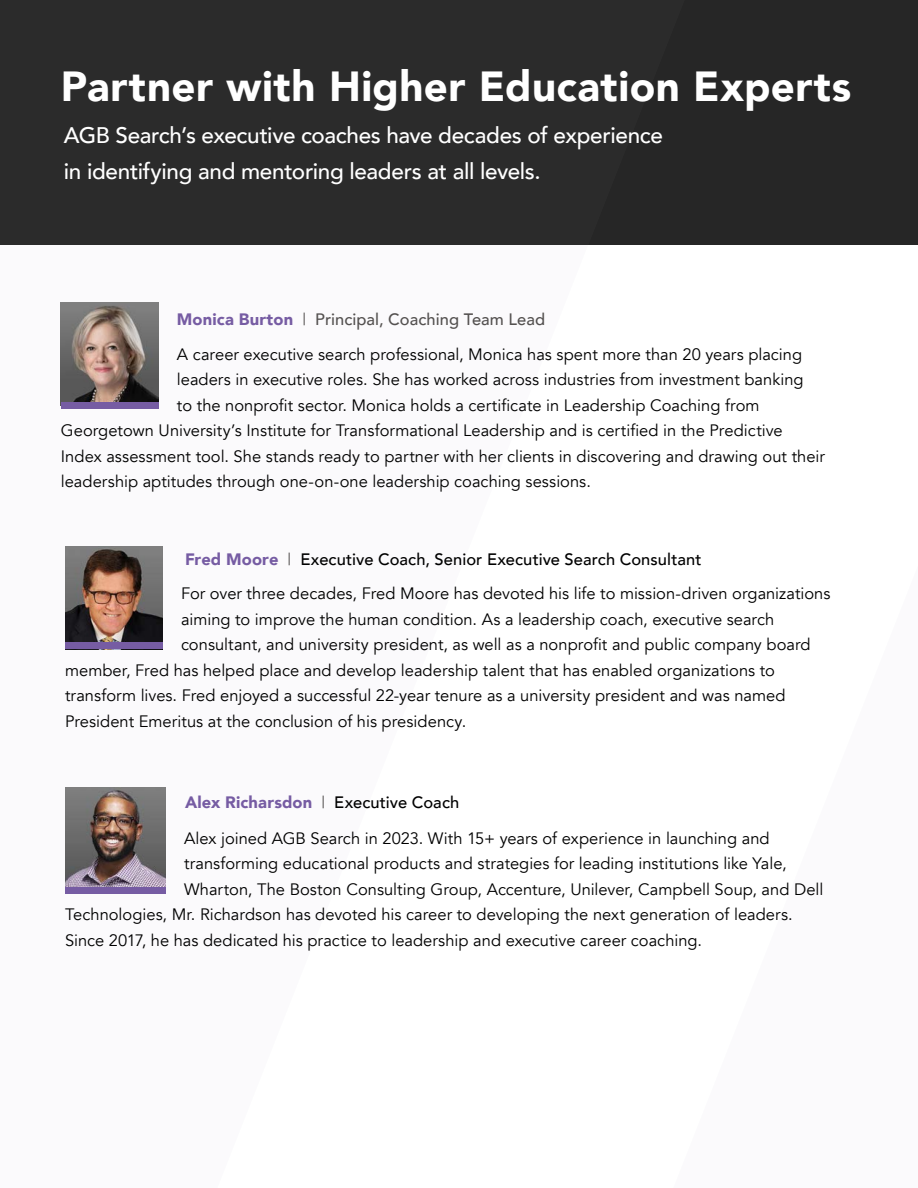
<style>
.page{position:relative;width:918px;height:1188px;background:#fff}
.page>*{position:absolute;margin:0;border:0;box-sizing:border-box;transform-origin:0 0}
.H2_Avenir_24{font:900 42px "Avenir";letter-spacing:.01em;color:#fff}
.intro_14_roman{font:500 22.5px/36px "Avenir";letter-spacing:-.015em;color:#fff}
.intro_14_roman-2{font:16.5px/25.5px "Avenir";color:#000}
.intro_14_roman-3{font:500 16.5px "Avenir";letter-spacing:.005em;color:#000}
.intro_14_roman-4{font:500 16.5px "Avenir";letter-spacing:.005em;color:#545150}
.intro_14_roman-5{font:900 16.5px "Avenir";letter-spacing:.01em;color:#765ca3}
.s1{font-weight:900;color:#765ca3}
.s2{font-weight:400}
.s3{font-weight:400;color:#545150}
.s4{font-weight:500;color:#000}
</style>
<div class="page">
<div style="left:0;top:0;width:918px;height:244px;background:#262626"></div>
<img style="left:65px;top:546px;width:98px;height:97px">
<div style="left:65px;top:643px;width:98px;height:6px;background:#765ca3"></div>
<img style="left:65px;top:787px;width:101px;height:100px">
<div style="left:65px;top:887px;width:101px;height:7px;background:#765ca3"></div>
<img style="left:61px;top:302px;width:97px;height:100px">
<div style="left:61px;top:402px;width:98px;height:7px;background:#765ca3"></div>
<p class="H2_Avenir_24" style="left:61px;top:50px;width:792px">Partner with Higher Education Experts</p>
<p class="intro_14_roman" style="left:64px;top:116px;width:600px">AGB Search’s executive coaches have decades of experience in identifying and mentoring leaders at all levels.</p>
<p class="intro_14_roman-4" style="left:177px;top:305px;width:370px"><span class="s1">Monica Burton</span> <span class="s2">|</span> Principal, Coaching Team Lead</p>
<p class="intro_14_roman-2" style="left:177px;top:342px;width:627px">A career executive search professional, Monica has spent more than 20 years placing</p>
<p class="intro_14_roman-2" style="left:177px;top:367px;width:628px">leaders in executive roles. She has worked across industries from investment banking</p>
<p class="intro_14_roman-2" style="left:177px;top:393px;width:584px">to the nonprofit sector. Monica holds a certificate in Leadership Coaching from</p>
<p class="intro_14_roman-2" style="left:61px;top:418px;width:766px">Georgetown University’s Institute for Transformational Leadership and is certified in the Predictive<br>Index assessment tool. She stands ready to partner with her clients in discovering and drawing out their leadership aptitudes through one-on-one leadership coaching sessions.</p>
<p class="intro_14_roman-3" style="left:185px;top:545px;width:518px"><span class="s1">Fred Moore</span> <span class="s3">|</span> Executive Coach, Senior Executive Search Consultant</p>
<p class="intro_14_roman-2" style="left:181px;top:581px;width:651px">For over three decades, Fred Moore has devoted his life to mission-driven organizations</p>
<p class="intro_14_roman-2" style="left:181px;top:607px;width:595px">aiming to improve the human condition. As a leadership coach, executive search</p>
<p class="intro_14_roman-2" style="left:181px;top:632px;width:631px">consultant, and university president, as well as a nonprofit and public company board</p>
<p class="intro_14_roman-2" style="left:65px;top:658px;width:712px">member, Fred has helped place and develop leadership talent that has enabled organizations to</p>
<p class="intro_14_roman-2" style="left:65px;top:683px;width:722px">transform lives. Fred enjoyed a successful 22-year tenure as a university president and was named</p>
<p class="intro_14_roman-2" style="left:65px;top:709px;width:403px">President Emeritus at the conclusion of his presidency.</p>
<p class="intro_14_roman-5" style="left:185px;top:788px;width:276px">Alex Richarsdon <span class="s3">|</span> <span class="s4">Executive Coach</span></p>
<p class="intro_14_roman-2" style="left:184px;top:825px;width:587px">Alex joined AGB Search in 2023. With 15+ years of experience in launching and</p>
<p class="intro_14_roman-2" style="left:184px;top:851px;width:604px">transforming educational products and strategies for leading institutions like Yale,</p>
<p class="intro_14_roman-2" style="left:184px;top:876px;width:641px">Wharton, The Boston Consulting Group, Accenture, Unilever, Campbell Soup, and Dell</p>
<p class="intro_14_roman-2" style="left:65px;top:902px;width:729px">Technologies, Mr. Richardson has devoted his career to developing the next generation of leaders.</p>
<p class="intro_14_roman-2" style="left:65px;top:927px;width:638px">Since 2017, he has dedicated his practice to leadership and executive career coaching.</p>
</div>
